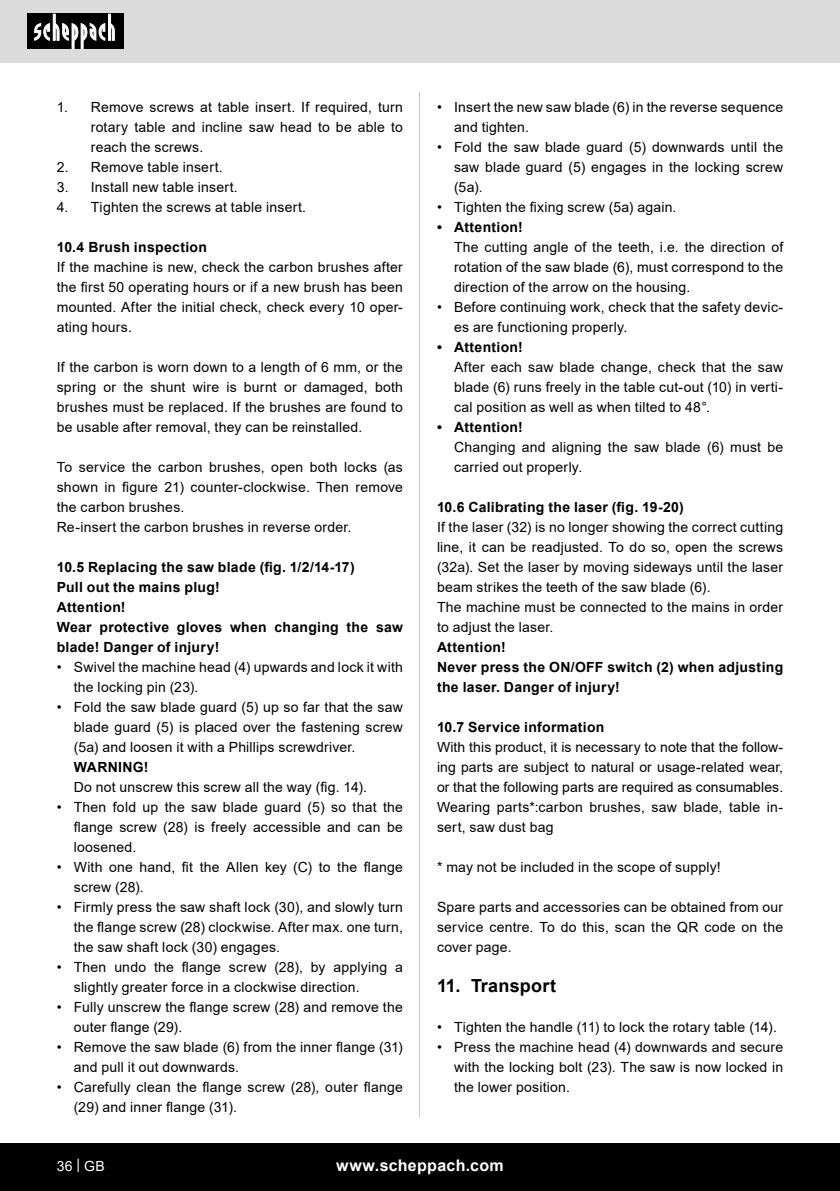
<style>
.page{position:relative;width:840px;height:1191px;background:#fff}
.page>*{position:absolute;margin:0;border:0;box-sizing:border-box;transform-origin:0 0}
.t1{font:700 18px "Arial";letter-spacing:.015em;color:#000}
.t2{font:700 16px "Arial";letter-spacing:.02em;color:#fff}
.t3{font:14px/20px "Arial";letter-spacing:.015em;color:#000;text-align:justify}
.t4{font:700 14px/20px "Arial";letter-spacing:.02em;color:#000}
.t5{font:14px "Arial";color:#fff}
</style>
<div class="page">
<div style="left:0;top:0;width:839px;height:63px;background:#dbdbdb"></div>
<div style="left:0;top:1143px;width:839px;height:48px;background:#000"></div>
<div style="left:27px;top:14px;width:96px;height:35px;background:#000"></div>
<svg style="left:34px;top:14px;width:81px;height:35px"></svg>
<hr style="left:419px;top:92px;width:1px;height:1025px;background:#c7c7c7">
<p class="t3" style="left:91px;top:97px;width:313px;text-indent:-34px">1. Remove screws at table insert. If required, turn rotary table and incline saw head to be able to reach the screws.</p>
<p class="t3" style="left:57px;top:157px;width:167px">2. Remove table insert.</p>
<p class="t3" style="left:57px;top:177px;width:182px">3. Install new table insert.</p>
<p class="t3" style="left:57px;top:197px;width:251px">4. Tighten the screws at table insert.</p>
<p class="t4" style="left:57px;top:237px;width:152px">10.4 Brush inspection</p>
<p class="t3" style="left:57px;top:257px;width:347px">If the machine is new, check the carbon brushes after the first 50 operating hours or if a new brush has been mounted. After the initial check, check every 10 oper&shy;ating hours.</p>
<p class="t3" style="left:57px;top:357px;width:347px">If the carbon is worn down to a length of 6 mm, or the spring or the shunt wire is burnt or damaged, both brushes must be replaced. If the brushes are found to be usable after removal, they can be reinstalled.</p>
<p class="t3" style="left:57px;top:457px;width:347px">To service the carbon brushes, open both locks (as shown in figure 21) counter-clockwise. Then remove the carbon brushes.</p>
<p class="t3" style="left:57px;top:517px;width:296px">Re-insert the carbon brushes in reverse order.</p>
<p class="t4" style="left:57px;top:557px;width:299px">10.5 Replacing the saw blade (fig. 1/2/14-17)</p>
<p class="t4" style="left:57px;top:577px;width:164px">Pull out the mains plug!</p>
<p class="t4" style="left:57px;top:597px;width:70px">Attention!</p>
<p class="t4" style="left:57px;top:617px;width:347px">Wear protective gloves when changing the saw blade! Danger of injury!</p>
<p class="t3" style="left:74px;top:657px;width:330px;text-indent:-17px">• Swivel the machine head (4) upwards and lock it with the locking pin (23).</p>
<p class="t3" style="left:74px;top:697px;width:330px;text-indent:-17px">• Fold the saw blade guard (5) up so far that the saw blade guard (5) is placed over the fastening screw (5a) and loosen it with a Phillips screwdriver.</p>
<p class="t4" style="left:74px;top:757px;width:76px">WARNING!</p>
<p class="t3" style="left:74px;top:777px;width:294px">Do not unscrew this screw all the way (fig. 14).</p>
<p class="t3" style="left:74px;top:797px;width:330px;text-indent:-17px">• Then fold up the saw blade guard (5) so that the flange screw (28) is freely accessible and can be loosened.</p>
<p class="t3" style="left:74px;top:857px;width:330px;text-indent:-17px">• With one hand, fit the Allen key (C) to the flange screw (28).</p>
<p class="t3" style="left:74px;top:897px;width:330px;text-indent:-17px">• Firmly press the saw shaft lock (30), and slowly turn the flange screw (28) clockwise. After max. one turn, the saw shaft lock (30) engages.</p>
<p class="t3" style="left:74px;top:957px;width:330px;text-indent:-17px">• Then undo the flange screw (28), by applying a slightly greater force in a clockwise direction.</p>
<p class="t3" style="left:74px;top:997px;width:330px;text-indent:-17px">• Fully unscrew the flange screw (28) and remove the outer flange (29).</p>
<p class="t3" style="left:74px;top:1037px;width:330px;text-indent:-17px">• Remove the saw blade (6) from the inner flange (31) and pull it out downwards.</p>
<p class="t3" style="left:74px;top:1077px;width:330px;text-indent:-17px">• Carefully clean the flange screw (28), outer flange (29) and inner flange (31).</p>
<p class="t3" style="left:454px;top:97px;width:330px;text-indent:-17px">• Insert the new saw blade (6) in the reverse sequence and tighten.</p>
<p class="t3" style="left:454px;top:137px;width:330px;text-indent:-17px">• Fold the saw blade guard (5) downwards until the saw blade guard (5) engages in the locking screw (5a).</p>
<p class="t3" style="left:437px;top:197px;width:241px">• Tighten the fixing screw (5a) again.</p>
<p class="t4" style="left:437px;top:217px;width:87px">• Attention!</p>
<p class="t3" style="left:454px;top:237px;width:330px">The cutting angle of the teeth, i.e. the direction of rotation of the saw blade (6), must correspond to the direction of the arrow on the housing.</p>
<p class="t3" style="left:454px;top:297px;width:330px;text-indent:-17px">• Before continuing work, check that the safety devic&shy;es are functioning properly.</p>
<p class="t4" style="left:437px;top:337px;width:87px">• Attention!</p>
<p class="t3" style="left:454px;top:357px;width:330px">After each saw blade change, check that the saw blade (6) runs freely in the table cut-out (10) in verti&shy;cal position as well as when tilted to 48°.</p>
<p class="t4" style="left:437px;top:417px;width:87px">• Attention!</p>
<p class="t3" style="left:454px;top:437px;width:330px">Changing and aligning the saw blade (6) must be carried out properly.</p>
<p class="t4" style="left:437px;top:497px;width:248px">10.6 Calibrating the laser (fig. 19-20)</p>
<p class="t3" style="left:437px;top:517px;width:347px">If the laser (32) is no longer showing the correct cutting line, it can be readjusted. To do so, open the screws (32a). Set the laser by moving sideways until the laser beam strikes the teeth of the saw blade (6).</p>
<p class="t3" style="left:437px;top:597px;width:347px">The machine must be connected to the mains in order to adjust the laser.</p>
<p class="t4" style="left:437px;top:637px;width:70px">Attention!</p>
<p class="t4" style="left:437px;top:657px;width:347px">Never press the ON/OFF switch (2) when adjusting the laser. Danger of injury!</p>
<p class="t4" style="left:437px;top:717px;width:169px">10.7 Service information</p>
<p class="t3" style="left:437px;top:737px;width:347px">With this product, it is necessary to note that the follow&shy;ing parts are subject to natural or usage-related wear, or that the following parts are required as consumables.</p>
<p class="t3" style="left:437px;top:797px;width:347px">Wearing parts*:carbon brushes, saw blade, table in&shy;sert, saw dust bag</p>
<p class="t3" style="left:437px;top:857px;width:285px">* may not be included in the scope of supply!</p>
<p class="t3" style="left:437px;top:897px;width:347px">Spare parts and accessories can be obtained from our service centre. To do this, scan the QR code on the cover page.</p>
<p class="t1" style="left:437px;top:973px;width:121px">11. Transport</p>
<p class="t3" style="left:437px;top:1017px;width:341px">• Tighten the handle (11) to lock the rotary table (14).</p>
<p class="t3" style="left:454px;top:1037px;width:330px;text-indent:-17px">• Press the machine head (4) downwards and secure with the locking bolt (23). The saw is now locked in the lower position.</p>
<p class="t5" style="left:57px;top:1156px;width:50px">36 | GB</p>
<p class="t2" style="left:336px;top:1154px;width:169px">www.scheppach.com</p>
</div>
